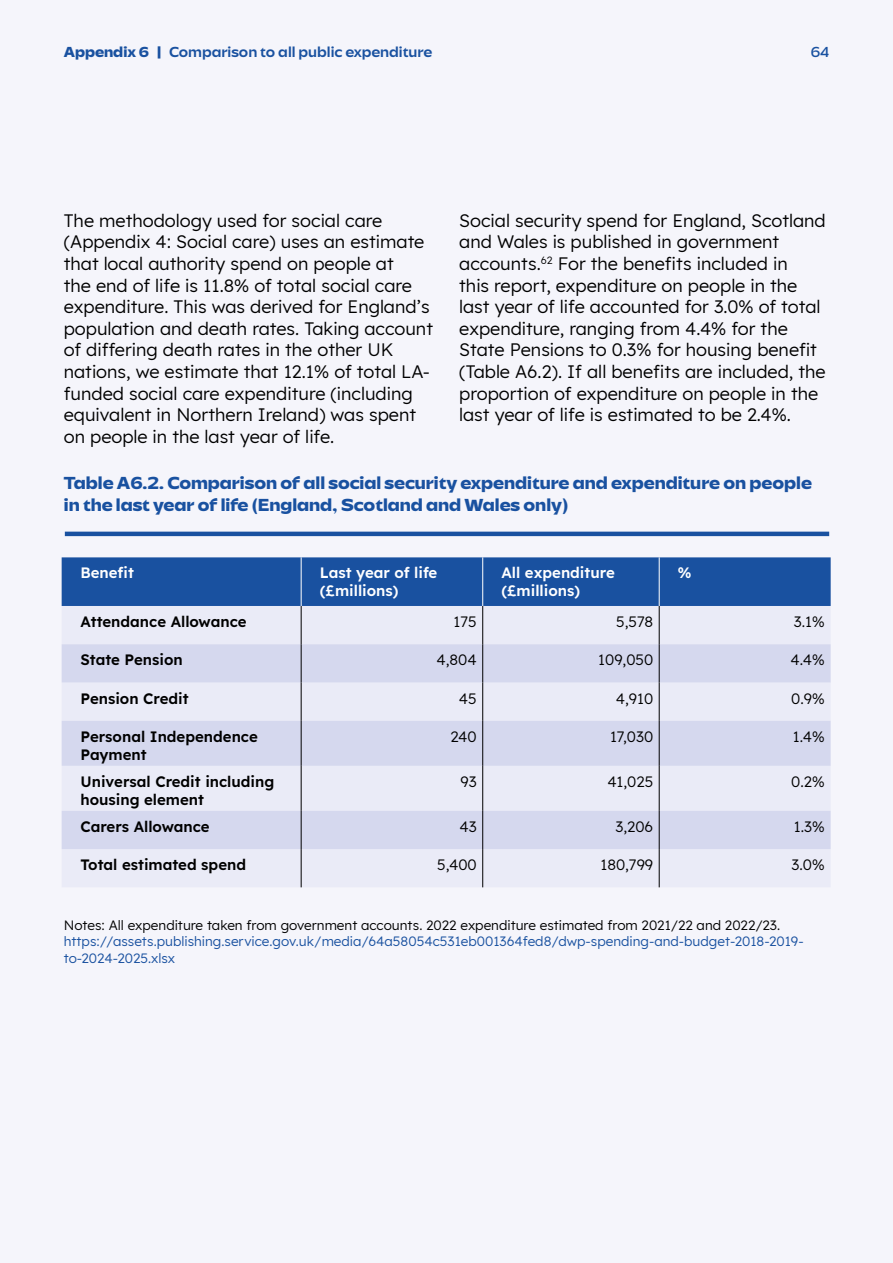
<style>
.page{position:relative;width:893px;height:1263px;background:#f5f5fb}
.page>*{position:absolute;margin:0;border:0;box-sizing:border-box;transform-origin:0 0}
.t1{font:18px/21.6px "Lexend";color:#000}
.t2{font:800 expanded 18px/22.5px "Savior Sans";color:#1951a0}
.t3{font:600 15px/18px "Lexend";color:#000}
.t4{font:15px "Lexend";color:#000}
.t5{font:600 15px/18px "Lexend";color:#fff}
.t6{font:500 expanded 15px "Savior Sans";color:#1951a0}
.t7{font:expanded 15px "Savior Sans";color:#1951a0}
.t8{font:13.5px/16.5px "Lexend";color:#1951a0}
.t9{font:13.5px "Lexend";color:#000}
.s1{font-weight:800}
</style>
<div class="page">
<hr style="left:65px;top:532px;width:764px;height:4px;background:#1951a0">
<div style="left:62px;top:557px;width:769px;height:49px;background:#1951a0"></div>
<div style="left:62px;top:606px;width:768px;height:281px;background:#eaebf7"></div>
<svg style="left:62px;top:644px;width:769px;height:205px;fill:#d5d8ee"></svg>
<hr style="left:301px;top:606px;width:1px;height:38px;background:#000">
<hr style="left:301px;top:644px;width:1px;height:38px;background:#000">
<hr style="left:301px;top:682px;width:1px;height:39px;background:#000">
<hr style="left:301px;top:721px;width:1px;height:45px;background:#000">
<hr style="left:301px;top:766px;width:1px;height:45px;background:#000">
<hr style="left:301px;top:811px;width:1px;height:38px;background:#000">
<hr style="left:301px;top:849px;width:1px;height:38px;background:#000">
<hr style="left:482px;top:606px;width:1px;height:38px;background:#000">
<hr style="left:482px;top:644px;width:1px;height:38px;background:#000">
<hr style="left:482px;top:682px;width:1px;height:39px;background:#000">
<hr style="left:482px;top:721px;width:1px;height:45px;background:#000">
<hr style="left:482px;top:766px;width:1px;height:45px;background:#000">
<hr style="left:482px;top:811px;width:1px;height:38px;background:#000">
<hr style="left:482px;top:849px;width:1px;height:38px;background:#000">
<hr style="left:659px;top:606px;width:1px;height:38px;background:#000">
<hr style="left:659px;top:644px;width:1px;height:38px;background:#000">
<hr style="left:659px;top:682px;width:1px;height:39px;background:#000">
<hr style="left:659px;top:721px;width:1px;height:45px;background:#000">
<hr style="left:659px;top:766px;width:1px;height:45px;background:#000">
<hr style="left:659px;top:811px;width:1px;height:38px;background:#000">
<hr style="left:659px;top:849px;width:1px;height:38px;background:#000">
<hr style="left:301px;top:557px;width:1px;height:49px;background:#fff">
<hr style="left:482px;top:557px;width:1px;height:49px;background:#fff">
<hr style="left:659px;top:557px;width:1px;height:49px;background:#fff">
<p class="t6" style="left:64px;top:43px;width:370px"><span class="s1">Appendix 6 |</span> Comparison to all public expenditure</p>
<p class="t7" style="left:811px;top:43px;width:20px">64</p>
<p class="t1" style="left:64px;top:208px;width:371px">The methodology used for social care (Appendix 4: Social care) uses an estimate that local authority spend on people at<br>the end of life is 11.8% of total social care expenditure. This was derived for England’s population and death rates. Taking account of differing death rates in the other UK nations, we estimate that 12.1% of total LA&shy;funded social care expenditure (including equivalent in Northern Ireland) was spent on people in the last year of life.</p>
<p class="t1" style="left:459px;top:208px;width:368px">Social security spend for England, Scotland and Wales is published in government accounts.<sup>62</sup> For the benefits included in<br>this report, expenditure on people in the last year of life accounted for 3.0% of total expenditure, ranging from 4.4% for the State Pensions to 0.3% for housing benefit (Table A6.2). If all benefits are included, the proportion of expenditure on people in the last year of life is estimated to be 2.4%.</p>
<p class="t2" style="left:64px;top:472px;width:750px">Table A6.2. Comparison of all social security expenditure and expenditure on people in the last year of life (England, Scotland and Wales only)</p>
<p class="t5" style="left:80px;top:563px;width:55px">Benefit</p>
<p class="t5" style="left:320px;top:563px;width:119px">Last year of life (£millions)</p>
<p class="t5" style="left:501px;top:563px;width:115px">All expenditure (£millions)</p>
<p class="t5" style="left:678px;top:563px;width:15px">%</p>
<p class="t3" style="left:80px;top:612px;width:168px">Attendance Allowance</p>
<p class="t4" style="left:454px;top:611px;width:25px">175</p>
<p class="t4" style="left:616px;top:611px;width:38px">5,578</p>
<p class="t4" style="left:794px;top:611px;width:32px">3.1%</p>
<p class="t3" style="left:80px;top:650px;width:104px">State Pension</p>
<p class="t4" style="left:436px;top:649px;width:42px">4,804</p>
<p class="t4" style="left:598px;top:649px;width:56px">109,050</p>
<p class="t4" style="left:790px;top:649px;width:36px">4.4%</p>
<p class="t3" style="left:80px;top:688px;width:110px">Pension Credit</p>
<p class="t4" style="left:459px;top:687px;width:19px">45</p>
<p class="t4" style="left:616px;top:687px;width:39px">4,910</p>
<p class="t4" style="left:791px;top:687px;width:35px">0.9%</p>
<p class="t3" style="left:80px;top:726px;width:179px">Personal Independence<br>Payment</p>
<p class="t4" style="left:450px;top:726px;width:28px">240</p>
<p class="t4" style="left:610px;top:726px;width:45px">17,030</p>
<p class="t4" style="left:793px;top:726px;width:33px">1.4%</p>
<p class="t3" style="left:80px;top:771px;width:195px">Universal Credit including housing element</p>
<p class="t4" style="left:461px;top:771px;width:18px">93</p>
<p class="t4" style="left:607px;top:771px;width:47px">41,025</p>
<p class="t4" style="left:791px;top:771px;width:35px">0.2%</p>
<p class="t3" style="left:80px;top:816px;width:131px">Carers Allowance</p>
<p class="t4" style="left:459px;top:816px;width:19px">43</p>
<p class="t4" style="left:615px;top:816px;width:39px">3,206</p>
<p class="t4" style="left:794px;top:816px;width:32px">1.3%</p>
<p class="t3" style="left:80px;top:855px;width:167px">Total estimated spend</p>
<p class="t4" style="left:437px;top:854px;width:41px">5,400</p>
<p class="t4" style="left:600px;top:854px;width:54px">180,799</p>
<p class="t4" style="left:791px;top:854px;width:35px">3.0%</p>
<p class="t9" style="left:64px;top:915px;width:718px">Notes: All expenditure taken from government accounts. 2022 expenditure estimated from 2021/22 and 2022/23.</p>
<p class="t8" style="left:64px;top:932px;width:741px">https://assets.publishing.service.gov.uk/media/64a58054c531eb001364fed8/dwp-spending-and-budget-2018-2019- to-2024-2025.xlsx</p>
</div>
